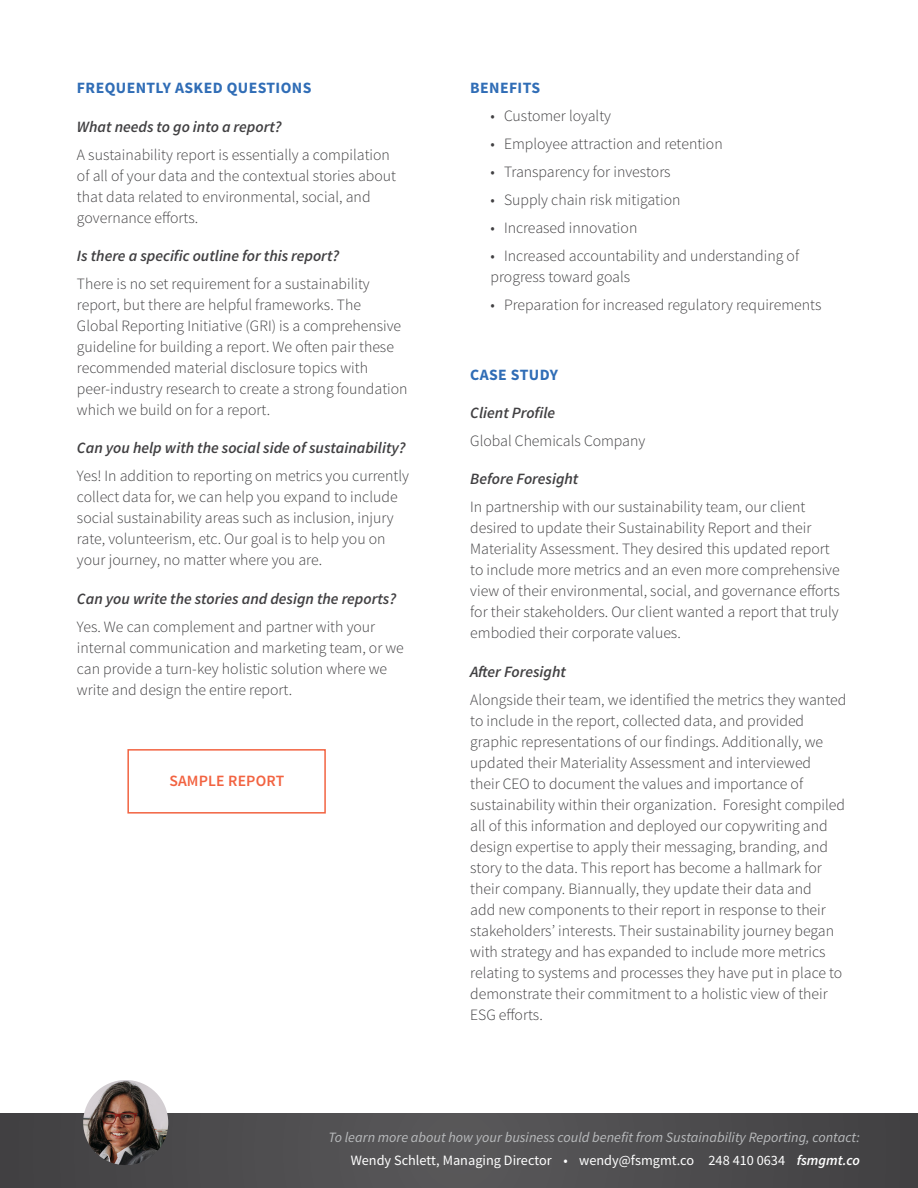
<style>
.page{position:relative;width:918px;height:1188px;background:#fff}
.page>*{position:absolute;margin:0;border:0;box-sizing:border-box;transform-origin:0 0}
.t1{font:300 15.75px/21px "Source Sans Pro";color:#414042}
.t2{font:italic 600 15.75px "Source Sans Pro";color:#414042}
.t3{font:700 15.75px "Source Sans Pro";letter-spacing:.025em;color:#306db6}
.t4{font:600 15.75px "Source Sans Pro";letter-spacing:.01em;color:#f26341}
.t5{font:italic 14.25px "Source Sans Pro";color:#b9bbbd}
.t6{font:14.25px "Source Sans Pro";color:#fff}
.s1{font-weight:600;font-style:italic}
</style>
<div class="page">
<div style="left:0;top:1113px;width:918px;height:75px;background:#4e4d4f"></div>
<img style="left:83px;top:1080px;width:85px;height:85px;border-radius:43px">
<div style="left:127px;top:749px;width:199px;height:65px;border:2px solid #f26341"></div>
<p class="t3" style="left:77px;top:78px;width:236px">FREQUENTLY ASKED QUESTIONS</p>
<p class="t2" style="left:77px;top:117px;width:206px">What needs to go into a report?</p>
<p class="t1" style="left:77px;top:144px;width:321px">A sustainability report is essentially a compilation of all of your data and the contextual stories about that data related to environmental, social, and governance efforts.</p>
<p class="t2" style="left:77px;top:246px;width:264px">Is there a specific outline for this report?</p>
<p class="t1" style="left:77px;top:273px;width:332px">There is no set requirement for a sustainability report, but there are helpful frameworks. The<br>Global Reporting Initiative (GRI) is a comprehensive guideline for building a report. We often pair these recommended material disclosure topics with peer-industry research to create a strong foundation which we build on for a report.</p>
<p class="t2" style="left:77px;top:438px;width:330px">Can you help with the social side of sustainability?</p>
<p class="t1" style="left:77px;top:466px;width:334px">Yes! In addition to reporting on metrics you currently collect data for, we can help you expand to include social sustainability areas such as inclusion, injury rate, volunteerism, etc. Our goal is to help you on your journey, no matter where you are.</p>
<p class="t2" style="left:77px;top:589px;width:321px">Can you write the stories and design the reports?</p>
<p class="t1" style="left:77px;top:616px;width:328px">Yes. We can complement and partner with your internal communication and marketing team, or we can provide a turn-key holistic solution where we write and design the entire report.</p>
<p class="t4" style="left:169px;top:771px;width:116px">SAMPLE REPORT</p>
<p class="t3" style="left:470px;top:78px;width:71px">BENEFITS</p>
<p class="t1" style="left:491px;top:106px;width:122px">• Customer loyalty</p>
<p class="t1" style="left:491px;top:134px;width:234px">• Employee attraction and retention</p>
<p class="t1" style="left:491px;top:161px;width:182px">• Transparency for investors</p>
<p class="t1" style="left:491px;top:189px;width:192px">• Supply chain risk mitigation</p>
<p class="t1" style="left:491px;top:217px;width:148px">• Increased innovation</p>
<p class="t1" style="left:491px;top:245px;width:310px">• Increased accountability and understanding of progress toward goals</p>
<p class="t1" style="left:491px;top:294px;width:332px">• Preparation for increased regulatory requirements</p>
<p class="t3" style="left:470px;top:364px;width:89px">CASE STUDY</p>
<p class="t2" style="left:470px;top:403px;width:86px">Client Profile</p>
<p class="t1" style="left:470px;top:430px;width:177px">Global Chemicals Company</p>
<p class="t2" style="left:470px;top:469px;width:110px">Before Foresight</p>
<p class="t1" style="left:470px;top:497px;width:371px">In partnership with our sustainability team, our client desired to update their Sustainability Report and their Materiality Assessment. They desired this updated report to include more metrics and an even more comprehensive view of their environmental, social, and governance efforts for their stakeholders. Our client wanted a report that truly embodied their corporate values.</p>
<p class="t2" style="left:470px;top:662px;width:97px">After Foresight</p>
<p class="t1" style="left:470px;top:689px;width:378px">Alongside their team, we identified the metrics they wanted to include in the report, collected data, and provided graphic representations of our findings. Additionally, we updated their Materiality Assessment and interviewed<br>their CEO to document the values and importance of sustainability within their organization. Foresight compiled all of this information and deployed our copywriting and design expertise to apply their messaging, branding, and story to the data. This report has become a hallmark for their company. Biannually, they update their data and<br>add new components to their report in response to their stakeholders’ interests. Their sustainability journey began with strategy and has expanded to include more metrics relating to systems and processes they have put in place to demonstrate their commitment to a holistic view of their ESG efforts.</p>
<p class="t5" style="left:329px;top:1129px;width:533px">To learn more about how your business could benefit from Sustainability Reporting, contact:</p>
<p class="t6" style="left:351px;top:1151px;width:511px">Wendy Schlett, Managing Director • wendy@fsmgmt.co 248 410 0634 <span class="s1">fsmgmt.co</span></p>
</div>
